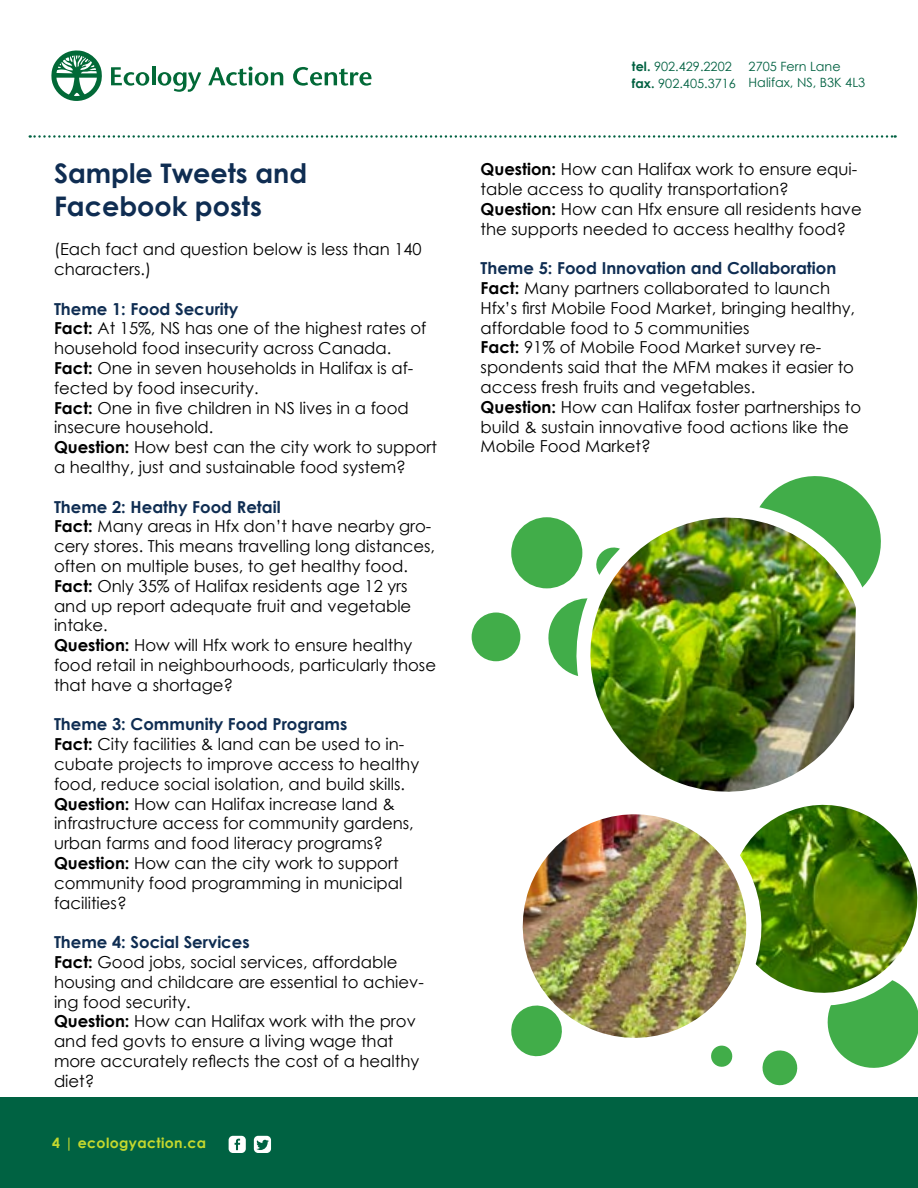
<style>
.page{position:relative;width:918px;height:1188px;background:#fff}
.page>*{position:absolute;margin:0;border:0;box-sizing:border-box;transform-origin:0 0}
.t1{font:700 27px/32.4px "Century Gothic";color:#0f2d52}
.t2{font:16.5px/19.8px "Century Gothic";color:#000}
.t3{font:700 14.1px "Century Gothic";letter-spacing:.025em;color:#c4d82e}
.t4{font:12.75px/16.2px "Century Gothic";color:#006141}
.s1{font-weight:700;color:#0f2d52}
.s2{font-weight:700}
</style>
<div class="page">
<div style="left:0;top:1097px;width:918px;height:91px;background:#006242"></div>
<svg style="left:229px;top:1136px;width:17px;height:17px"></svg>
<svg style="left:254px;top:1136px;width:17px;height:17px"></svg>
<svg style="left:30px;top:135px;width:866px;height:3px"></svg>
<svg style="left:111px;top:67px;width:38px;height:19px"></svg>
<hr style="left:152px;top:66px;width:3px;height:19px;background:#026937">
<svg style="left:158px;top:72px;width:43px;height:20px"></svg>
<svg style="left:208px;top:67px;width:75px;height:19px"></svg>
<svg style="left:293px;top:67px;width:79px;height:19px"></svg>
<svg style="left:51px;top:50px;width:51px;height:51px"></svg>
<svg style="left:772px;top:476px;width:86px;height:16px"></svg>
<svg style="left:548px;top:606px;width:17px;height:64px"></svg>
<svg style="left:827px;top:1012px;width:91px;height:56px"></svg>
<img style="left:769px;top:817px;width:149px;height:195px">
<img style="left:522px;top:817px;width:247px;height:221px">
<div style="left:511px;top:517px;width:71px;height:71px;background:#41ad49;border-radius:50%"></div>
<div style="left:472px;top:613px;width:48px;height:48px;background:#41ad49;border-radius:50%"></div>
<svg style="left:711px;top:1045px;width:22px;height:22px"></svg>
<svg style="left:511px;top:1002px;width:54px;height:55px"></svg>
<svg style="left:762px;top:1050px;width:36px;height:36px"></svg>
<img style="left:565px;top:492px;width:316px;height:325px">
<h1 class="t1" style="left:54px;top:156px;width:255px">Sample Tweets and<br>Facebook posts</h1>
<p class="t2" style="left:54px;top:239px;width:369px">(Each fact and question below is less than 140 characters.)</p>
<p class="t2" style="left:54px;top:298px;width:385px"><span class="s1">Theme 1: Food Security<br></span><span class="s2">Fact:</span> At 15%, NS has one of the highest rates of household food insecurity across Canada.<br><span class="s2">Fact:</span> One in seven households in Halifax is af&shy;fected by food insecurity.<br><span class="s2">Fact:</span> One in five children in NS lives in a food insecure household.<br><span class="s2">Question:</span> How best can the city work to support a healthy, just and sustainable food system?</p>
<p class="t2" style="left:54px;top:496px;width:384px"><span class="s1">Theme 2: Heathy Food Retail<br></span><span class="s2">Fact:</span> Many areas in Hfx don’t have nearby gro&shy;cery stores. This means travelling long distances, often on multiple buses, to get healthy food.<br><span class="s2">Fact:</span> Only 35% of Halifax residents age 12 yrs and up report adequate fruit and vegetable intake.<br><span class="s2">Question:</span> How will Hfx work to ensure healthy food retail in neighbourhoods, particularly those that have a shortage?</p>
<p class="t2" style="left:54px;top:714px;width:367px"><span class="s1">Theme 3: Community Food Programs<br></span><span class="s2">Fact:</span> City facilities &amp; land can be used to in&shy;cubate projects to improve access to healthy food, reduce social isolation, and build skills.<br><span class="s2">Question:</span> How can Halifax increase land &amp; infrastructure access for community gardens, urban farms and food literacy programs?<br><span class="s2">Question:</span> How can the city work to support community food programming in municipal facilities?</p>
<p class="t2" style="left:54px;top:932px;width:371px"><span class="s1">Theme 4: Social Services<br></span><span class="s2">Fact:</span> Good jobs, social services, affordable housing and childcare are essential to achiev&shy;ing food security.<br><span class="s2">Question:</span> How can Halifax work with the prov and fed govts to ensure a living wage that more accurately reflects the cost of a healthy diet?</p>
<p class="t3" style="left:52px;top:1132px;width:155px">4 | ecologyaction.ca</p>
<p class="t4" style="left:632px;top:59px;width:105px"><span class="s2">tel.</span> 902.429.2202 <span class="s2">fax.</span> 902.405.3716</p>
<p class="t4" style="left:749px;top:59px;width:118px;line-height:15.3px">2705 Fern Lane<br>Halifax, NS, B3K 4L3</p>
<p class="t2" style="left:481px;top:159px;width:383px"><span class="s2">Question:</span> How can Halifax work to ensure equi&shy;table access to quality transportation?<br><span class="s2">Question:</span> How can Hfx ensure all residents have the supports needed to access healthy food?</p>
<p class="t2" style="left:481px;top:258px;width:382px"><span class="s1">Theme 5: Food Innovation and Collaboration </span><span class="s2">Fact:</span> Many partners collaborated to launch Hfx’s first Mobile Food Market, bringing healthy, affordable food to 5 communities<br><span class="s2">Fact:</span> 91% of Mobile Food Market survey re&shy;spondents said that the MFM makes it easier to access fresh fruits and vegetables.<br><span class="s2">Question:</span> How can Halifax foster partnerships to build &amp; sustain innovative food actions like the Mobile Food Market?</p>
</div>
